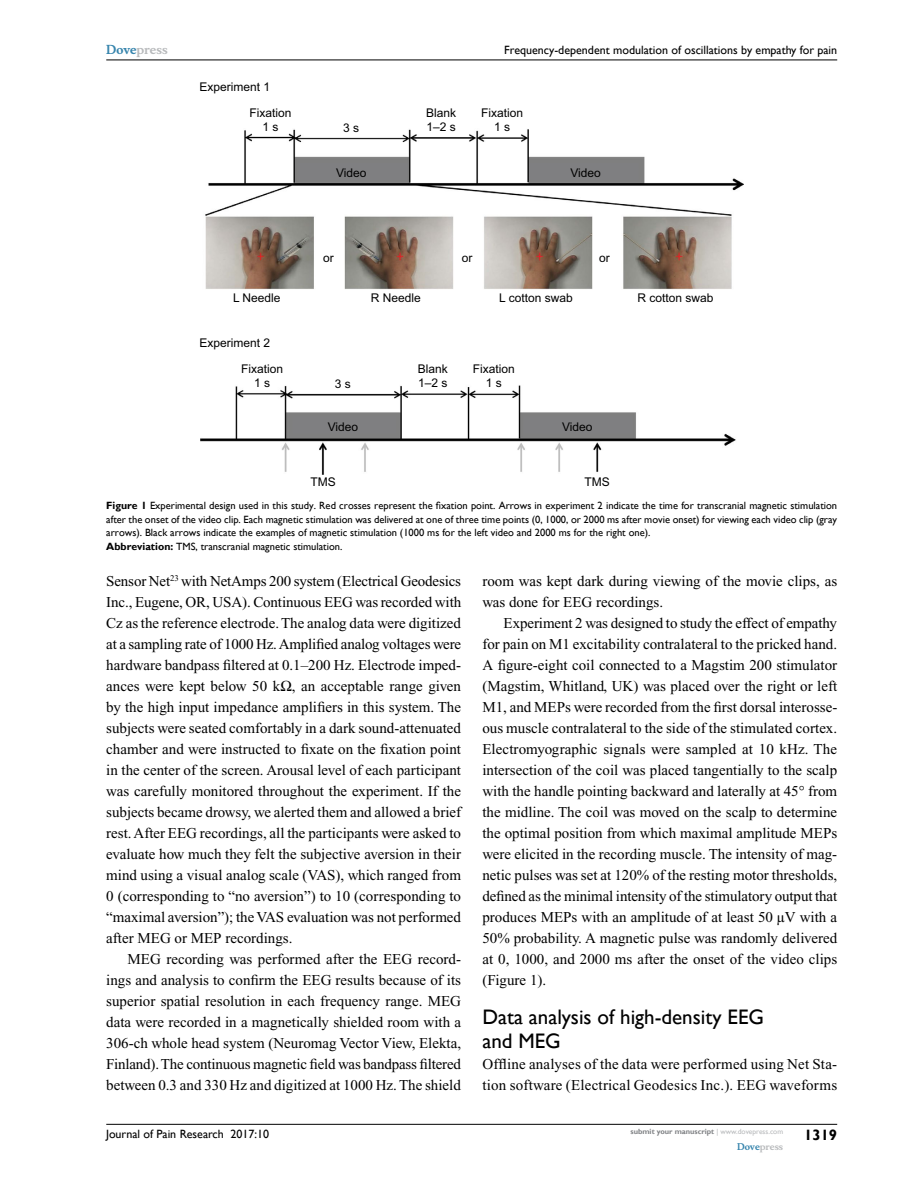
<style>
.page{position:relative;width:918px;height:1188px;background:#fff}
.page>*{position:absolute;margin:0;border:0;box-sizing:border-box;transform-origin:0 0}
.t1{font:21px/24px "Gill Sans";color:#000}
.t2{font:15px/21px "Times New Roman";color:#000;text-align:justify}
.t3{font:700 15px "Gill Sans";color:#000}
.t4{font:12px/25.8px "Arial";color:#000}
.t5{font:12px "Gill Sans";color:#000}
.t6{font:700 12px "Musee";color:#b8babc}
.t7{font:10.5px/13.5px "Gill Sans";color:#000}
.t8{font:700 9px "Musee";color:#b8babc}
.t9{font:700 7.5px "Gill Sans";color:#808285}
.s1{color:#3785ad}
.s2{font-weight:700}
.s3{font-weight:400;color:#b8babc}
</style>
<div class="page">
<hr style="left:106px;top:1124px;width:731px;height:1px;background:#000">
<hr style="left:106px;top:60px;width:731px;height:1px;background:#000">
<img style="left:200px;top:129px;width:544px;height:346px">
<p class="t6" style="left:106px;top:43px;width:63px"><span class="s1">Dove</span>press</p>
<p class="t4" style="left:249px;top:74px;width:44px;text-indent:-50px">Experiment 1<br>Fixation</p>
<p class="t4" style="left:263px;top:114px;width:18px">1 s</p>
<p class="t4" style="left:426px;top:100px;width:32px">Blank</p>
<p class="t4" style="left:343px;top:115px;width:18px">3 s</p>
<p class="t4" style="left:426px;top:114px;width:31px">1–2 s</p>
<p class="t4" style="left:336px;top:160px;width:32px">Video</p>
<p class="t5" style="left:504px;top:43px;width:334px">Frequency-dependent modulation of oscillations by empathy for pain</p>
<p class="t4" style="left:481px;top:106px;width:44px;line-height:14.4px;text-align:center">Fixation<br>1 s</p>
<p class="t4" style="left:570px;top:160px;width:32px">Video</p>
<p class="t4" style="left:323px;top:245px;width:12px">or</p>
<p class="t4" style="left:462px;top:245px;width:12px">or</p>
<p class="t4" style="left:599px;top:245px;width:12px">or</p>
<p class="t4" style="left:233px;top:285px;width:49px">L Needle</p>
<p class="t4" style="left:371px;top:285px;width:52px">R Needle</p>
<p class="t4" style="left:499px;top:285px;width:75px">L cotton swab</p>
<p class="t4" style="left:638px;top:285px;width:78px">R cotton swab</p>
<p class="t4" style="left:241px;top:330px;width:44px;text-indent:-42px">Experiment 2<br>Fixation</p>
<p class="t4" style="left:254px;top:370px;width:18px">1 s</p>
<p class="t4" style="left:418px;top:356px;width:32px">Blank</p>
<p class="t4" style="left:335px;top:371px;width:18px">3 s</p>
<p class="t4" style="left:418px;top:370px;width:31px">1–2 s</p>
<p class="t4" style="left:328px;top:414px;width:32px">Video</p>
<p class="t4" style="left:473px;top:362px;width:44px;line-height:14.4px;text-align:center">Fixation<br>1 s</p>
<p class="t4" style="left:562px;top:414px;width:32px">Video</p>
<p class="t4" style="left:311px;top:469px;width:27px">TMS</p>
<p class="t4" style="left:585px;top:469px;width:27px">TMS</p>
<p class="t7" style="left:106px;top:499px;width:732px"><span class="s2">Figure 1</span> Experimental design used in this study. Red crosses represent the fixation point. Arrows in experiment 2 indicate the time for transcranial magnetic stimulation after the onset of the video clip. Each magnetic stimulation was delivered at one of three time points (0, 1000, or 2000 ms after movie onset) for viewing each video clip (gray arrows). Black arrows indicate the examples of magnetic stimulation (1000 ms for the left video and 2000 ms for the right one).<br><span class="s2">Abbreviation:</span> TMS, transcranial magnetic stimulation.</p>
<p class="t2" style="left:106px;top:571px;width:356px">Sensor Net<sup>23</sup> with NetAmps 200 system (Electrical Geodesics Inc., Eugene, OR, USA). Continuous EEG was recorded with Cz as the reference electrode. The analog data were digitized at a sampling rate of 1000 Hz. Amplified analog voltages were hardware bandpass filtered at 0.1–200 Hz. Electrode imped&shy;ances were kept below 50 k , an acceptable range given by the high input impedance amplifiers in this system. The subjects were seated comfortably in a dark sound-attenuated chamber and were instructed to fixate on the fixation point in the center of the screen. Arousal level of each participant was carefully monitored throughout the experiment. If the subjects became drowsy, we alerted them and allowed a brief rest. After EEG recordings, all the participants were asked to evaluate how much they felt the subjective aversion in their mind using a visual analog scale (VAS), which ranged from 0 (corresponding to “no aversion”) to 10 (corresponding to “maximal aversion”); the VAS evaluation was not performed after MEG or MEP recordings.</p>
<p class="t2" style="left:106px;top:949px;width:356px;text-indent:21px">MEG recording was performed after the EEG record&shy;ings and analysis to confirm the EEG results because of its superior spatial resolution in each frequency range. MEG data were recorded in a magnetically shielded room with a 306-ch whole head system (Neuromag Vector View, Elekta, Finland). The continuous magnetic field was bandpass filtered between 0.3 and 330 Hz and digitized at 1000 Hz. The shield</p>
<p class="t2" style="left:482px;top:571px;width:356px">room was kept dark during viewing of the movie clips, as was done for EEG recordings.</p>
<p class="t2" style="left:482px;top:613px;width:357px;text-indent:21px">Experiment 2 was designed to study the effect of empathy for pain on M1 excitability contralateral to the pricked hand.<br>A figure-eight coil connected to a Magstim 200 stimulator (Magstim, Whitland, UK) was placed over the right or left M1, and MEPs were recorded from the first dorsal interosse&shy;ous muscle contralateral to the side of the stimulated cortex.<br>Electromyographic signals were sampled at 10 kHz. The intersection of the coil was placed tangentially to the scalp with the handle pointing backward and laterally at 45° from the midline. The coil was moved on the scalp to determine the optimal position from which maximal amplitude MEPs were elicited in the recording muscle. The intensity of mag&shy;netic pulses was set at 120% of the resting motor thresholds, defined as the minimal intensity of the stimulatory output that produces MEPs with an amplitude of at least 50 μV with a 50% probability. A magnetic pulse was randomly delivered at 0, 1000, and 2000 ms after the onset of the video clips (Figure 1).</p>
<h1 class="t1" style="left:482px;top:1006px;width:258px">Data analysis of high-density EEG and MEG</h1>
<p class="t2" style="left:482px;top:1054px;width:356px">Offline analyses of the data were performed using Net Sta&shy;tion software (Electrical Geodesics Inc.). EEG waveforms</p>
<p class="t5" style="left:106px;top:1127px;width:164px">Journal of Pain Research 2017:10</p>
<p class="t9" style="left:631px;top:1127px;width:154px">submit your manuscript <span class="s3">| www.dovepress.com</span></p>
<p class="t8" style="left:737px;top:1141px;width:48px"><span class="s1">Dove</span>press</p>
<p class="t3" style="left:804px;top:1126px;width:35px">1319</p>
</div>
